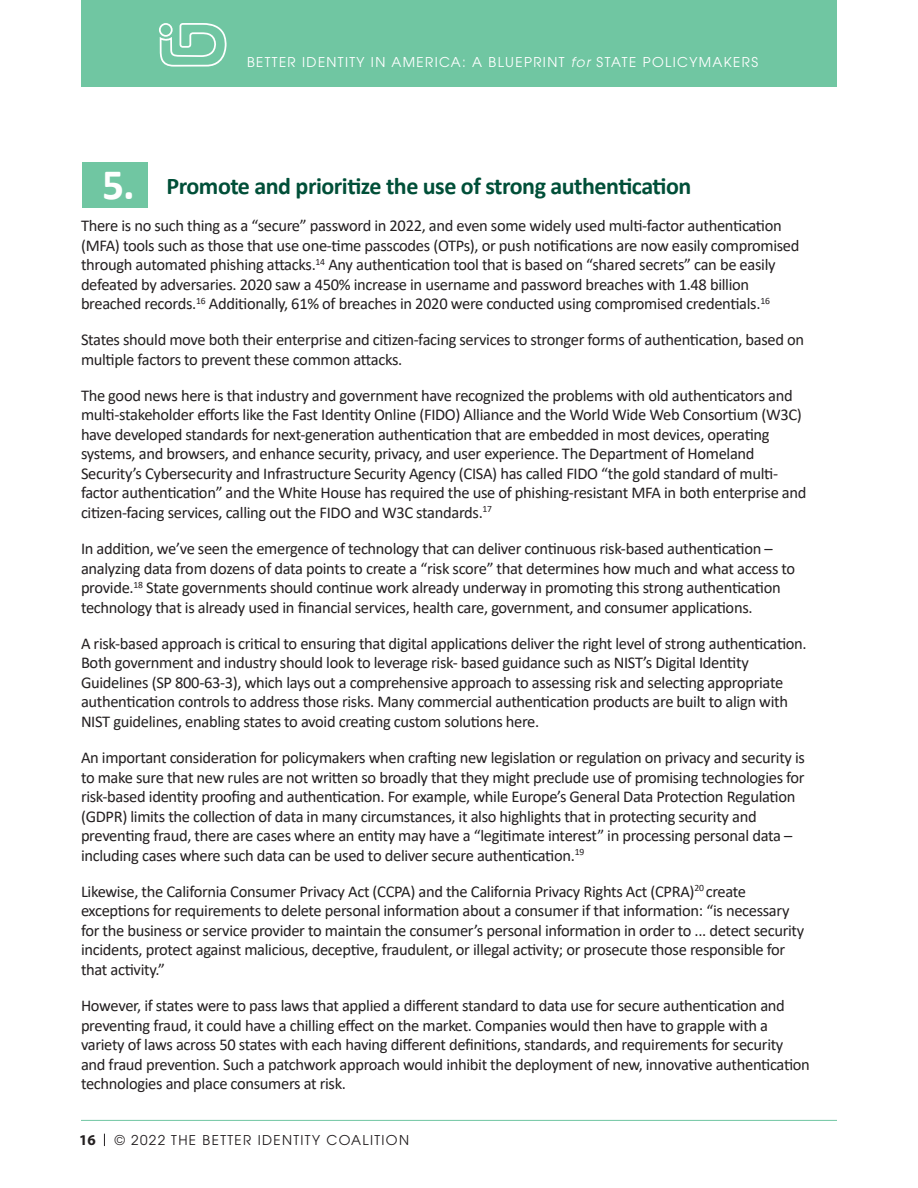
<style>
.page{position:relative;width:918px;height:1188px;background:#fff}
.page>*{position:absolute;margin:0;border:0;box-sizing:border-box;transform-origin:0 0}
.Body_Text{font:700 43.5px "Calibri";color:#fff}
.Heading_2{font:700 24px "Calibri";letter-spacing:-.02em;color:#004f38}
.t1{font:16.5px/19.5px "Calibri";letter-spacing:-.02em;color:#231f20}
.t2{font:700 15px "Myriad";color:#231f20}
.t3{font:13.5px "Avant Garde";letter-spacing:.1em;color:#fff}
.t4{font:13.5px "Avant Garde";letter-spacing:.1em;color:#231f20}
.s1{font-style:italic}
</style>
<div class="page">
<hr style="left:81px;top:1120px;width:756px;height:1px;background:#70c6a2">
<svg style="left:104px;top:1134px;width:1px;height:12px"></svg>
<div style="left:81px;top:0;width:756px;height:87px;background:#70c6a2"></div>
<svg style="left:159px;top:23px;width:68px;height:44px"></svg>
<div style="left:82px;top:162px;width:66px;height:45px;background:#70c6a2"></div>
<p class="t3" style="left:247px;top:54px;width:512px">BETTER IDENTITY IN AMERICA: A BLUEPRINT <span class="s1">for</span> STATE POLICYMAKERS</p>
<p class="Body_Text" style="left:102px;top:154px;width:34px">5.</p>
<p class="Heading_2" style="left:166px;top:169px;width:526px">Promote and prioritize the use of strong authentication</p>
<p class="t1" style="left:81px;top:215px;width:720px">There is no such thing as a “secure” password in 2022, and even some widely used multi-factor authentication (MFA) tools such as those that use one-time passcodes (OTPs), or push notifications are now easily compromised through automated phishing attacks.<sup>14</sup> Any authentication tool that is based on “shared secrets” can be easily defeated by adversaries. 2020 saw a 450% increase in username and password breaches with 1.48 billion breached records.<sup>16</sup> Additionally, 61% of breaches in 2020 were conducted using compromised credentials.<sup>16</sup></p>
<p class="t1" style="left:81px;top:330px;width:725px">States should move both their enterprise and citizen-facing services to stronger forms of authentication, based on multiple factors to prevent these common attacks.</p>
<p class="t1" style="left:81px;top:385px;width:727px">The good news here is that industry and government have recognized the problems with old authenticators and multi-stakeholder efforts like the Fast Identity Online (FIDO) Alliance and the World Wide Web Consortium (W3C) have developed standards for next-generation authentication that are embedded in most devices, operating systems, and browsers, and enhance security, privacy, and user experience. The Department of Homeland Security’s Cybersecurity and Infrastructure Security Agency (CISA) has called FIDO “the gold standard of multi&shy;factor authentication” and the White House has required the use of phishing-resistant MFA in both enterprise and citizen-facing services, calling out the FIDO and W3C standards.<sup>17</sup></p>
<p class="t1" style="left:81px;top:539px;width:716px">In addition, we’ve seen the emergence of technology that can deliver continuous risk-based authentication – analyzing data from dozens of data points to create a “risk score” that determines how much and what access to provide.<sup>18</sup> State governments should continue work already underway in promoting this strong authentication technology that is already used in financial services, health care, government, and consumer applications.</p>
<p class="t1" style="left:81px;top:633px;width:727px">A risk-based approach is critical to ensuring that digital applications deliver the right level of strong authentication.<br>Both government and industry should look to leverage risk- based guidance such as NIST’s Digital Identity Guidelines (SP 800-63-3), which lays out a comprehensive approach to assessing risk and selecting appropriate authentication controls to address those risks. Many commercial authentication products are built to align with NIST guidelines, enabling states to avoid creating custom solutions here.</p>
<p class="t1" style="left:81px;top:748px;width:725px">An important consideration for policymakers when crafting new legislation or regulation on privacy and security is to make sure that new rules are not written so broadly that they might preclude use of promising technologies for risk-based identity proofing and authentication. For example, while Europe’s General Data Protection Regulation (GDPR) limits the collection of data in many circumstances, it also highlights that in protecting security and preventing fraud, there are cases where an entity may have a “legitimate interest” in processing personal data – including cases where such data can be used to deliver secure authentication.<sup>19</sup></p>
<p class="t1" style="left:81px;top:881px;width:725px">Likewise, the California Consumer Privacy Act (CCPA) and the California Privacy Rights Act (CPRA)<sup>20</sup> create exceptions for requirements to delete personal information about a consumer if that information: “is necessary for the business or service provider to maintain the consumer’s personal information in order to ... detect security incidents, protect against malicious, deceptive, fraudulent, or illegal activity; or prosecute those responsible for that activity.”</p>
<p class="t1" style="left:81px;top:995px;width:730px">However, if states were to pass laws that applied a different standard to data use for secure authentication and preventing fraud, it could have a chilling effect on the market. Companies would then have to grapple with a variety of laws across 50 states with each having different definitions, standards, and requirements for security and fraud prevention. Such a patchwork approach would inhibit the deployment of new, innovative authentication technologies and place consumers at risk.</p>
<p class="t2" style="left:79px;top:1133px;width:18px">16</p>
<p class="t4" style="left:115px;top:1132px;width:296px">© 2022 THE BETTER IDENTITY COALITION</p>
</div>
